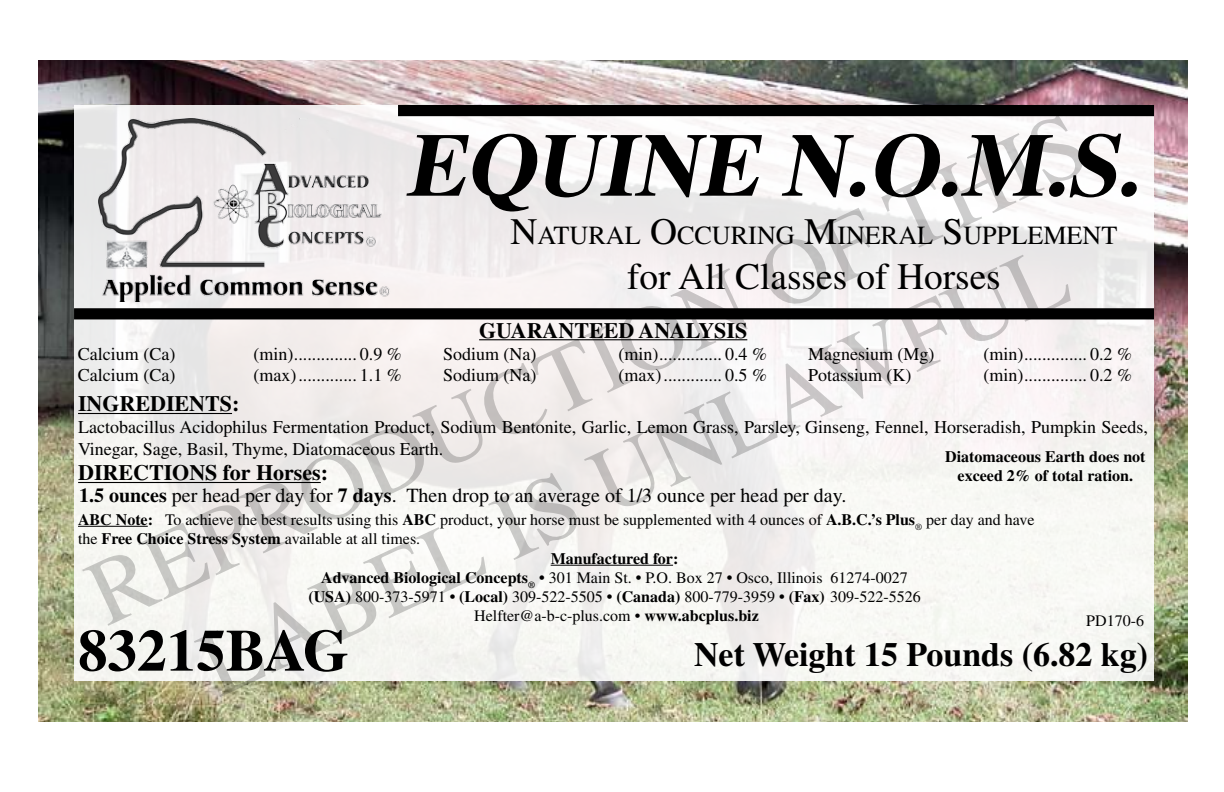
<style>
.page{position:relative;width:1224px;height:792px;background:#fff}
.page>*{position:absolute;margin:0;border:0;box-sizing:border-box;transform-origin:0 0}
.t1{font:93.4px "Times";color:#000}
.t2{font:italic 700 89.6px "Times";color:#000}
.t3{font:700 59px "Times";color:#000}
.t4{font:37.4px "Times";color:#000}
.t5{font:700 34px "Times";color:#000}
.t6{font:26.2px "Times";color:#000}
.t7{font:700 22px "Times";color:#000}
.t8{font:20px "Times";color:#000}
.t9{font:18px/21.6px "Times";color:#000}
.t10{font:16px/19.2px "Times";color:#000}
.t11{font:700 16px/19.2px "Times";color:#000;text-align:center}
.s1{font-size:37.4px}
.s2{font-weight:700}
.s3{color:#fff}
</style>
<div class="page">
<img style="left:38px;top:60px;width:1150px;height:662px">
<div style="left:74px;top:105px;width:1080px;height:576px;background:linear-gradient(to right,#f0eeec,#f7f5f4)"></div>
<hr style="left:479px;top:339px;width:268px;height:1px;background:#000">
<hr style="left:78px;top:413px;width:154px;height:1px;background:#000">
<hr style="left:78px;top:482px;width:243px;height:1px;background:#000">
<hr style="left:78px;top:526px;width:70px;height:1px;background:#000">
<hr style="left:551px;top:565px;width:122px;height:1px;background:#000">
<div style="left:398px;top:105px;width:756px;height:11px;background:#000"></div>
<div style="left:74px;top:308px;width:1080px;height:11px;background:#000"></div>
<img style="left:99px;top:118px;width:293px;height:184px">
<h1 class="t1" style="left:71px;top:550px;width:1090px;rotate:-25deg">REPRODUCTION OF THIS</h1>
<h2 class="t2" style="left:405px;top:112px;width:754px">EQUINE N.O.M.S.</h2>
<h3 class="t6" style="left:511px;top:221px;width:608px"><span class="s1">N</span>atural <span class="s1">O</span>ccuring <span class="s1">M</span>ineral <span class="s1">S</span>upplement</h3>
<h3 class="t4" style="left:627px;top:256px;width:375px">for All Classes of Horses</h3>
<h1 class="t1" style="left:184px;top:622px;width:947px;rotate:-25deg">LABEL IS UNLAWFUL</h1>
<p class="t7" style="left:479px;top:317px;width:270px">GUARANTEED ANALYSIS</p>
<p class="t9" style="left:443px;top:343px;width:95px">Sodium (Na)</p>
<p class="t9" style="left:619px;top:343px;width:150px">(min).............. 0.4 %</p>
<p class="t9" style="left:443px;top:364px;width:95px">Sodium (Na)</p>
<p class="t9" style="left:619px;top:364px;width:150px">(max)............. 0.5 %</p>
<p class="t9" style="left:808px;top:343px;width:128px">Magnesium (Mg)</p>
<p class="t9" style="left:984px;top:343px;width:150px">(min).............. 0.2 %</p>
<p class="t9" style="left:808px;top:364px;width:105px">Potassium (K)</p>
<p class="t9" style="left:984px;top:364px;width:150px">(min).............. 0.2 %</p>
<p class="t9" style="left:78px;top:343px;width:99px">Calcium (Ca)</p>
<p class="t9" style="left:253px;top:343px;width:150px">(min).............. 0.9 %</p>
<p class="t9" style="left:78px;top:364px;width:99px">Calcium (Ca)</p>
<p class="t9" style="left:253px;top:364px;width:150px">(max)............. 1.1 %</p>
<p class="t7" style="left:78px;top:391px;width:15px">ingredients</p>
<p class="t7" style="left:232px;top:391px;width:9px">:</p>
<p class="t9" style="left:78px;top:416px;width:1072px">Lactobacillus Acidophilus Fermentation Product, Sodium Bentonite, Garlic, Lemon Grass, Parsley, Ginseng, Fennel, Horseradish, Pumpkin Seeds,<br>Vinegar, Sage, Basil, Thyme, Diatomaceous Earth.</p>
<p class="t7" style="left:78px;top:460px;width:15px">dire</p>
<p class="t7" style="left:133px;top:460px;width:196px">ctions for Horses:</p>
<p class="t8" style="left:79px;top:484px;width:769px"><span class="s2">1.5 ounces</span> per head per day for <span class="s2">7 days</span>. Then drop to an average of 1/3 ounce per head per day.</p>
<p class="t10" style="left:78px;top:510px;width:958px"><span class="s2">ABC Note:</span> To achieve the best results using this <span class="s2">ABC</span> product, your horse must be supplemented with 4 ounces of <span class="s2">A.B.C.’s Plus</span><sub>®</sub> per day and have the <span class="s2">Free Choice Stress System</span> available at all times.</p>
<p class="t11" style="left:945px;top:446px;width:202px">Diatomaceous Earth does not exceed 2% of total ration.</p>
<p class="t10" style="left:308px;top:549px;width:614px;text-align:center"><span class="s2">Manufactured for:<br>Advanced Biological Concepts</span><sub>®</sub> <span class="s2">•</span> 301 Main St. <span class="s2">•</span> P.O. Box 27 <span class="s2">•</span> Osco, Illinois 61274-0027 <span class="s2">(USA)</span> 800-373-5971 <span class="s2">• (Local)</span> 309-522-5505 <span class="s2">• (Canada)</span> 800-779-3959 <span class="s2">• (Fax)</span><span class="s3">(</span>309-522-5526<br>Helfter@a-b-c-plus.com • <span class="s2">www.abcplus.biz</span></p>
<p class="t10" style="left:1086px;top:611px;width:59px">PD170-6</p>
<h3 class="t3" style="left:78px;top:615px;width:272px">83215BAG</h3>
<h3 class="t5" style="left:694px;top:634px;width:455px">Net Weight 15 Pounds (6.82 kg)</h3>
</div>
